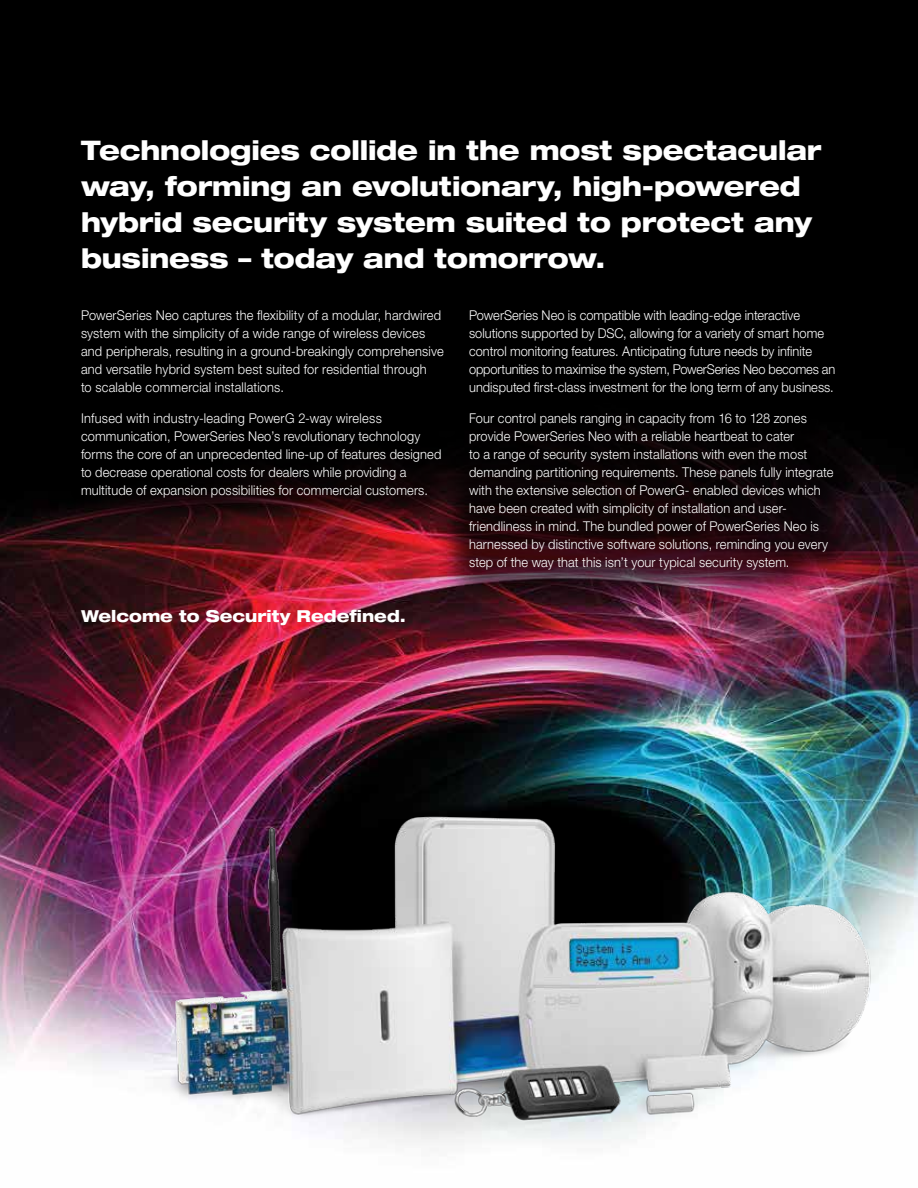
<style>
.page{position:relative;width:918px;height:1188px;background:#fff}
.page>*{position:absolute;margin:0;border:0;box-sizing:border-box;transform-origin:0 0}
.t1{font:800 expanded 27px/36px "Helvetica Neue LT Std";letter-spacing:-.005em;color:#fff;scale:.95 1}
.t2{font:800 expanded 16.5px "Helvetica Neue LT Std";color:#fff;scale:.95 1}
.t3{font:300 13.5px/18px "Helvetica Neue LT Std";letter-spacing:.01em;color:#fff;scale:.95 1}
</style>
<div class="page">
<img style="left:0;top:0;width:918px;height:1064px">
<div style="left:46px;top:275px;width:823px;height:330px;background:#000;opacity:.75"></div>
<img style="left:88px;top:727px;width:830px;height:416px">
<h1 class="t1" style="left:81px;top:132px;width:781px">Technologies collide in the most spectacular way, forming an evolutionary, high-powered hybrid security system suited to protect any business – today and tomorrow.</h1>
<p class="t3" style="left:81px;top:306px;width:383px">PowerSeries Neo captures the flexibility of a modular, hardwired system with the simplicity of a wide range of wireless devices and peripherals, resulting in a ground-breakingly comprehensive and versatile hybrid system best suited for residential through<br>to scalable commercial installations.</p>
<p class="t3" style="left:81px;top:409px;width:381px">Infused with industry-leading PowerG 2-way wireless communication, PowerSeries Neo’s revolutionary technology forms the core of an unprecedented line-up of features designed to decrease operational costs for dealers while providing a multitude of expansion possibilities for commercial customers.</p>
<p class="t2" style="left:81px;top:605px;width:343px">Welcome to Security Redefined.</p>
<p class="t3" style="left:469px;top:306px;width:387px">PowerSeries Neo is compatible with leading-edge interactive solutions supported by DSC, allowing for a variety of smart home control monitoring features. Anticipating future needs by infinite opportunities to maximise the system, PowerSeries Neo becomes an undisputed first-class investment for the long term of any business.</p>
<p class="t3" style="left:469px;top:409px;width:385px">Four control panels ranging in capacity from 16 to 128 zones provide PowerSeries Neo with a reliable heartbeat to cater<br>to a range of security system installations with even the most demanding partitioning requirements. These panels fully integrate with the extensive selection of PowerG- enabled devices which have been created with simplicity of installation and user&shy;friendliness in mind. The bundled power of PowerSeries Neo is harnessed by distinctive software solutions, reminding you every step of the way that this isn’t your typical security system.</p>
</div>
